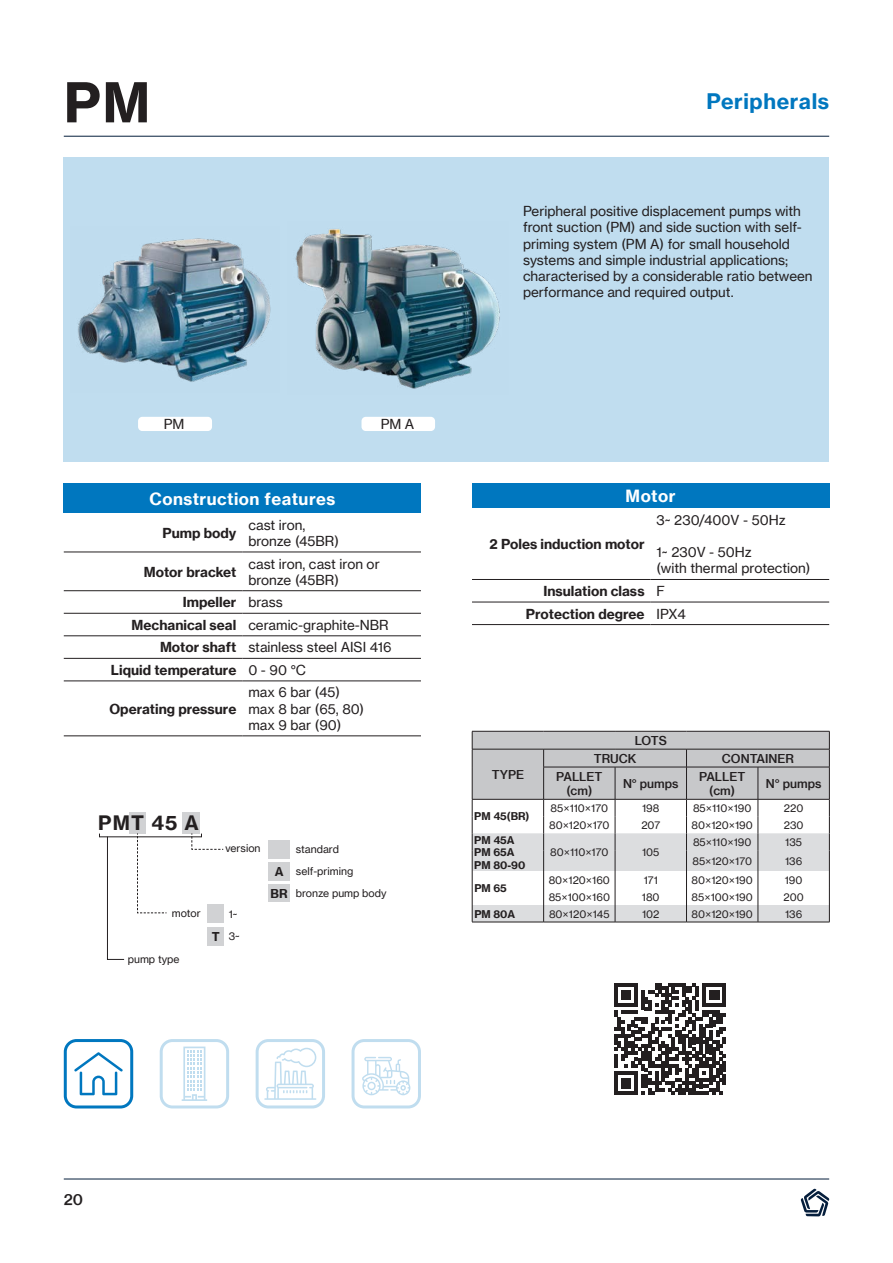
<style>
.page{position:relative;width:893px;height:1263px;background:#fff}
.page>*{position:absolute;margin:0;border:0;box-sizing:border-box;transform-origin:0 0}
.t1{font:700 54px "Neue Haas Grotesk Text Pro";color:#231f20}
.t2{font:700 21px "Neue Haas Grotesk Text Pro";letter-spacing:.03em;color:#0077bf}
.t3{font:700 19.5px "Neue Haas Grotesk Text Pro";color:#231f20}
.t4{font:700 16.5px "Neue Haas Grotesk Text Pro";letter-spacing:.03em;color:#fff}
.t5{font:500 15px "Neue Haas Grotesk Text Pro";color:#231f20}
.t6{font:13.5px/16.2px "Neue Haas Grotesk Text Pro";color:#231f20}
.t7{font:700 13.5px/22.5px "Neue Haas Grotesk Text Pro";color:#231f20;text-align:center}
.t8{font:500 12px/14.4px "Neue Haas Grotesk Text Pro";color:#231f20;text-align:center}
.t9{font:10.5px/22.4px "Neue Haas Grotesk Text Pro";color:#231f20;text-align:right}
.t10{font:700 10.5px/12.6px "Neue Haas Grotesk Text Pro";color:#231f20}
.s1{font-weight:400}
.s2{font-weight:700}
.s3{font-weight:700;font-size:12px}
</style>
<div class="page">
<hr style="left:64px;top:1178px;width:765px;height:1px;background:#051e3c">
<svg style="left:801px;top:1189px;width:28px;height:27px"></svg>
<hr style="left:64px;top:136px;width:765px;height:1px;background:#051e3c">
<div style="left:64px;top:157px;width:765px;height:304px;background:#c0ddef"></div>
<img style="left:78px;top:238px;width:193px;height:144px">
<img style="left:295px;top:229px;width:205px;height:160px">
<div style="left:138px;top:417px;width:74px;height:14px;background:#fff;border-radius:4px"></div>
<div style="left:361px;top:417px;width:74px;height:14px;background:#fff;border-radius:4px"></div>
<svg style="left:614px;top:983px;width:112px;height:112px"></svg>
<div style="left:64px;top:483px;width:357px;height:30px;background:#0077bf"></div>
<hr style="left:64px;top:552px;width:178px;height:1px;background:#231f20">
<hr style="left:242px;top:552px;width:179px;height:1px;background:#231f20">
<hr style="left:64px;top:590px;width:178px;height:1px;background:#231f20">
<hr style="left:242px;top:590px;width:179px;height:1px;background:#231f20">
<hr style="left:64px;top:613px;width:178px;height:1px;background:#231f20">
<hr style="left:242px;top:613px;width:179px;height:1px;background:#231f20">
<hr style="left:64px;top:635px;width:178px;height:1px;background:#231f20">
<hr style="left:242px;top:635px;width:179px;height:1px;background:#231f20">
<hr style="left:64px;top:658px;width:178px;height:1px;background:#231f20">
<hr style="left:242px;top:658px;width:179px;height:1px;background:#231f20">
<hr style="left:64px;top:681px;width:178px;height:1px;background:#231f20">
<hr style="left:242px;top:681px;width:179px;height:1px;background:#231f20">
<hr style="left:64px;top:736px;width:178px;height:1px;background:#231f20">
<hr style="left:242px;top:736px;width:179px;height:1px;background:#231f20">
<div style="left:160px;top:1039px;width:69px;height:69px;border:3px solid #0077bf;border-radius:11px"></div>
<svg style="left:182px;top:1046px;width:25px;height:55px"></svg>
<div style="left:64px;top:1039px;width:69px;height:69px;border:3px solid #0077bf;border-radius:11px"></div>
<svg style="left:74px;top:1052px;width:49px;height:43px"></svg>
<div style="left:352px;top:1039px;width:69px;height:69px;border:3px solid #0077bf;border-radius:11px"></div>
<svg style="left:362px;top:1057px;width:48px;height:38px"></svg>
<div style="left:256px;top:1039px;width:69px;height:69px;border:3px solid #0077bf;border-radius:11px"></div>
<svg style="left:264px;top:1048px;width:52px;height:52px"></svg>
<div style="left:472px;top:483px;width:357px;height:25px;background:#0077bf"></div>
<hr style="left:472px;top:579px;width:179px;height:1px;background:#231f20">
<hr style="left:651px;top:579px;width:178px;height:1px;background:#231f20">
<hr style="left:472px;top:602px;width:179px;height:1px;background:#231f20">
<hr style="left:651px;top:602px;width:178px;height:1px;background:#231f20">
<hr style="left:472px;top:624px;width:179px;height:1px;background:#231f20">
<hr style="left:651px;top:624px;width:178px;height:1px;background:#231f20">
<hr style="left:472px;top:922px;width:72px;height:1px;background:#231f20">
<hr style="left:544px;top:922px;width:71px;height:1px;background:#231f20">
<hr style="left:615px;top:922px;width:71px;height:1px;background:#231f20">
<hr style="left:686px;top:922px;width:72px;height:1px;background:#231f20">
<hr style="left:758px;top:922px;width:72px;height:1px;background:#231f20">
<svg style="left:472px;top:731px;width:358px;height:191px"></svg>
<hr style="left:472px;top:767px;width:1px;height:32px;background:#231f20">
<hr style="left:829px;top:767px;width:1px;height:32px;background:#231f20">
<hr style="left:472px;top:799px;width:72px;height:1px;background:#231f20">
<hr style="left:544px;top:799px;width:71px;height:1px;background:#231f20">
<hr style="left:615px;top:799px;width:71px;height:1px;background:#231f20">
<hr style="left:686px;top:799px;width:72px;height:1px;background:#231f20">
<hr style="left:758px;top:799px;width:72px;height:1px;background:#231f20">
<div style="left:130px;top:812px;width:16px;height:22px;background:#d1d2d4"></div>
<div style="left:183px;top:812px;width:17px;height:21px;background:#d1d2d4"></div>
<svg style="left:137px;top:837px;width:30px;height:76px"></svg>
<svg style="left:107px;top:837px;width:18px;height:123px"></svg>
<svg style="left:191px;top:837px;width:33px;height:13px"></svg>
<div style="left:208px;top:904px;width:16px;height:19px;background:#d1d2d4"></div>
<div style="left:208px;top:927px;width:16px;height:18px;background:#d1d2d4"></div>
<div style="left:268px;top:840px;width:22px;height:18px;background:#d1d2d4"></div>
<div style="left:268px;top:862px;width:22px;height:18px;background:#d1d2d4"></div>
<div style="left:268px;top:885px;width:22px;height:17px;background:#d1d2d4"></div>
<h1 class="t1" style="left:64px;top:69px;width:88px">PM</h1>
<h2 class="t2" style="left:706px;top:89px;width:124px">Peripherals</h2>
<p class="t6" style="left:164px;top:416px;width:22px">PM</p>
<p class="t6" style="left:381px;top:416px;width:35px">PM A</p>
<p class="t4" style="left:149px;top:488px;width:187px">Construction features</p>
<p class="t7" style="left:162px;top:522px;width:75px">Pump body</p>
<p class="t6" style="left:248px;top:517px;width:92px">cast iron, bronze (45BR)</p>
<p class="t7" style="left:144px;top:560px;width:94px">Motor bracket</p>
<p class="t6" style="left:248px;top:555px;width:133px">cast iron, cast iron or bronze (45BR)</p>
<p class="t7" style="left:183px;top:591px;width:102px">Impeller <span class="s1">brass</span></p>
<p class="t6" style="left:132px;top:617px;width:259px"><span class="s2">Mechanical seal</span> ceramic-graphite-NBR</p>
<p class="t6" style="left:160px;top:639px;width:233px"><span class="s2">Motor shaft</span> stainless steel AISI 416</p>
<p class="t7" style="left:111px;top:659px;width:197px">Liquid temperature <span class="s1">0 - 90 °C</span></p>
<p class="t7" style="left:109px;top:697px;width:128px">Operating pressure</p>
<p class="t6" style="left:248px;top:684px;width:117px">max 6 bar (45) max 8 bar (65, 80) max 9 bar (90)</p>
<h3 class="t3" style="left:98px;top:810px;width:102px">PMT 45 A</h3>
<p class="t9" style="left:225px;top:837px;width:37px">version</p>
<p class="t9" style="left:296px;top:837px;width:45px">standard</p>
<p class="t9" style="left:275px;top:860px;width:80px"><span class="s3">A</span> self-priming</p>
<p class="t9" style="left:271px;top:882px;width:117px"><span class="s3">BR</span> bronze pump body</p>
<p class="t9" style="left:172px;top:902px;width:30px">motor</p>
<p class="t9" style="left:212px;top:903px;width:29px">1~<br><span class="s3">T</span> 3~</p>
<p class="t9" style="left:128px;top:948px;width:53px">pump type</p>
<p class="t6" style="left:523px;top:203px;width:291px">Peripheral positive displacement pumps with front suction (PM) and side suction with self&shy;priming system (PM A) for small household systems and simple industrial applications; characterised by a considerable ratio between performance and required output.</p>
<p class="t4" style="left:626px;top:486px;width:51px">Motor</p>
<p class="t7" style="left:490px;top:533px;width:156px">2 Poles induction motor</p>
<p class="t6" style="left:657px;top:512px;width:131px">3~ 230/400V - 50Hz</p>
<p class="t6" style="left:657px;top:544px;width:155px">1~ 230V - 50Hz<br>(with thermal protection)</p>
<p class="t7" style="left:526px;top:580px;width:161px">Insulation class <span class="s1">F<br></span>Protection degree <span class="s1">IPX4</span></p>
<p class="t8" style="left:492px;top:767px;width:34px">TYPE</p>
<p class="t10" style="left:474px;top:810px;width:57px">PM 45(BR)</p>
<p class="t10" style="left:474px;top:833px;width:53px">PM 45A<br>PM 65A<br>PM 80-90</p>
<p class="t10" style="left:474px;top:882px;width:34px">PM 65</p>
<p class="t8" style="left:635px;top:733px;width:34px">LOTS</p>
<p class="t8" style="left:594px;top:751px;width:44px">TRUCK</p>
<p class="t8" style="left:722px;top:751px;width:74px">CONTAINER</p>
<p class="t8" style="left:556px;top:769px;width:48px">PALLET (cm)</p>
<p class="t8" style="left:623px;top:776px;width:57px">N° pumps</p>
<p class="t8" style="left:699px;top:769px;width:48px">PALLET (cm)</p>
<p class="t8" style="left:766px;top:776px;width:57px">N° pumps</p>
<p class="t9" style="left:551px;top:797px;width:59px">85×110×170</p>
<p class="t9" style="left:642px;top:797px;width:19px">198</p>
<p class="t9" style="left:693px;top:797px;width:60px">85×110×190</p>
<p class="t9" style="left:784px;top:797px;width:21px">220</p>
<p class="t9" style="left:549px;top:814px;width:62px">80×120×170</p>
<p class="t9" style="left:641px;top:814px;width:20px">207</p>
<p class="t9" style="left:692px;top:814px;width:63px">80×120×190</p>
<p class="t9" style="left:784px;top:814px;width:21px">230</p>
<p class="t9" style="left:550px;top:841px;width:60px">80×110×170</p>
<p class="t9" style="left:642px;top:841px;width:19px">105</p>
<p class="t9" style="left:693px;top:831px;width:60px">85×110×190</p>
<p class="t9" style="left:785px;top:831px;width:18px">135</p>
<p class="t9" style="left:692px;top:850px;width:61px">85×120×170</p>
<p class="t9" style="left:785px;top:850px;width:19px">136</p>
<p class="t9" style="left:549px;top:868px;width:63px">80×120×160</p>
<p class="t9" style="left:644px;top:868px;width:16px">171</p>
<p class="t9" style="left:692px;top:868px;width:63px">80×120×190</p>
<p class="t9" style="left:785px;top:868px;width:19px">190</p>
<p class="t9" style="left:549px;top:885px;width:63px">85×100×160</p>
<p class="t9" style="left:642px;top:885px;width:19px">180</p>
<p class="t9" style="left:692px;top:885px;width:63px">85×100×190</p>
<p class="t9" style="left:783px;top:885px;width:22px">200</p>
<p class="t10" style="left:474px;top:907px;width:42px">PM 80A</p>
<p class="t9" style="left:549px;top:902px;width:62px">80×120×145</p>
<p class="t9" style="left:642px;top:902px;width:19px">102</p>
<p class="t9" style="left:692px;top:902px;width:63px">80×120×190</p>
<p class="t9" style="left:785px;top:902px;width:19px">136</p>
<p class="t5" style="left:64px;top:1190px;width:21px">20</p>
</div>
